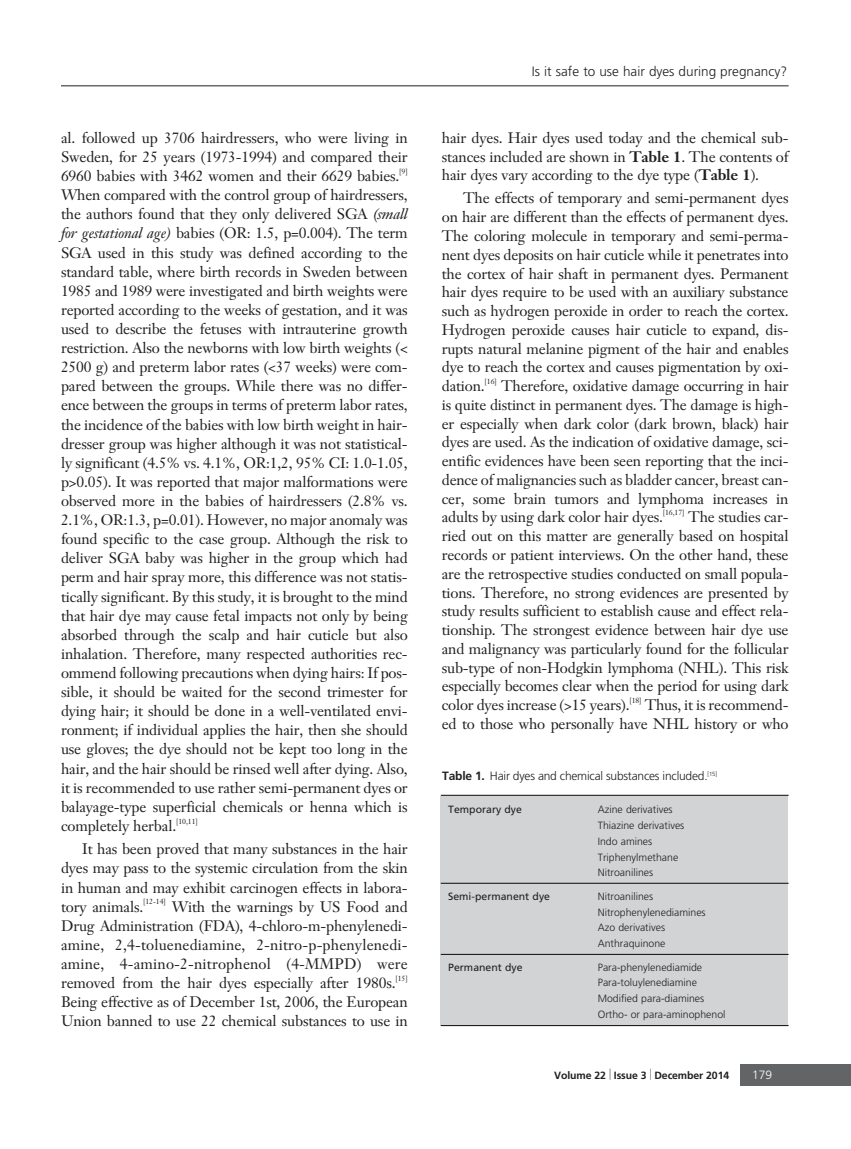
<style>
.page{position:relative;width:851px;height:1149px;background:#fff}
.page>*{position:absolute;margin:0;border:0;box-sizing:border-box;transform-origin:0 0}
.t1{font:15px/19px "Janson Text";letter-spacing:-.01em;color:#231f20;text-align:justify}
.t2{font:300 13.5px "Frutiger";color:#231f20}
.t3{font:300 12px "Frutiger";letter-spacing:-.015em;color:#231f20}
.t4{font:300 12px "Frutiger";color:#fff}
.t5{font:300 10.5px/15.8px "Frutiger";color:#231f20}
.t6{font:10.5px "Frutiger";color:#231f20}
.t7{font:700 10.5px "Frutiger";letter-spacing:-.01em;color:#231f20}
.t8{font:7.5px "Janson Text";letter-spacing:-.01em;color:#231f20}
.s1{font-style:italic}
.s2{font-weight:700}
</style>
<div class="page">
<div style="left:740px;top:1064px;width:110px;height:21px;background:#636466"></div>
<hr style="left:61px;top:85px;width:727px;height:1px;background:#231f20">
<div style="left:441px;top:795px;width:347px;height:230px;background:#d1d3d4"></div>
<hr style="left:441px;top:882px;width:347px;height:1px;background:#231f20">
<hr style="left:441px;top:953px;width:347px;height:1px;background:#231f20">
<hr style="left:441px;top:1024px;width:347px;height:1px;background:#231f20">
<hr style="left:441px;top:794px;width:347px;height:1px;background:#231f20">
<p class="t1" style="left:61px;top:130px;width:348px">al. followed up 3706 hairdressers, who were living in Sweden, for 25 years (1973-1994) and compared their 6960 babies with 3462 women and their 6629 babies.</p>
<p class="t8" style="left:399px;top:168px;width:10px">[9]</p>
<p class="t1" style="left:61px;top:187px;width:348px">When compared with the control group of hairdressers, the authors found that they only delivered SGA <span class="s1">(small for gestational age)</span> babies (OR: 1.5, p=0.004). The term SGA used in this study was defined according to the standard table, where birth records in Sweden between 1985 and 1989 were investigated and birth weights were reported according to the weeks of gestation, and it was used to describe the fetuses with intrauterine growth restriction. Also the newborns with low birth weights (&lt; 2500 g) and preterm labor rates (&lt;37 weeks) were com&shy;pared between the groups. While there was no differ&shy;ence between the groups in terms of preterm labor rates, the incidence of the babies with low birth weight in hair&shy;dresser group was higher although it was not statistical&shy;ly significant (4.5% vs. 4.1%, OR:1,2, 95% CI: 1.0-1.05, p&gt;0.05). It was reported that major malformations were observed more in the babies of hairdressers (2.8% vs.<br>2.1%, OR:1.3, p=0.01). However, no major anomaly was found specific to the case group. Although the risk to deliver SGA baby was higher in the group which had perm and hair spray more, this difference was not statis&shy;tically significant. By this study, it is brought to the mind that hair dye may cause fetal impacts not only by being absorbed through the scalp and hair cuticle but also inhalation. Therefore, many respected authorities rec&shy;ommend following precautions when dying hairs: If pos&shy;sible, it should be waited for the second trimester for dying hair; it should be done in a well-ventilated envi&shy;ronment; if individual applies the hair, then she should use gloves; the dye should not be kept too long in the hair, and the hair should be rinsed well after dying. Also, it is recommended to use rather semi-permanent dyes or balayage-type superficial chemicals or henna which is completely herbal.</p>
<p class="t8" style="left:176px;top:817px;width:23px">[10,11]</p>
<p class="t1" style="left:61px;top:840px;width:348px;text-indent:21px">It has been proved that many substances in the hair dyes may pass to the systemic circulation from the skin in human and may exhibit carcinogen effects in labora&shy;tory animals.</p>
<p class="t8" style="left:143px;top:898px;width:24px">[12-14]</p>
<p class="t1" style="left:61px;top:898px;width:348px;text-indent:111px">With the warnings by US Food and Drug Administration (FDA), 4-chloro-m-phenylenedi&shy;amine, 2,4-toluenediamine, 2-nitro-p-phenylenedi&shy;amine, 4-amino-2-nitrophenol (4-MMPD) were removed from the hair dyes especially after 1980s.</p>
<p class="t8" style="left:395px;top:974px;width:14px">[15]</p>
<p class="t1" style="left:61px;top:993px;width:348px">Being effective as of December 1st, 2006, the European<br>Union banned to use 22 chemical substances to use in</p>
<p class="t2" style="left:532px;top:66px;width:256px">Is it safe to use hair dyes during pregnancy?</p>
<p class="t1" style="left:442px;top:130px;width:348px">hair dyes. Hair dyes used today and the chemical sub&shy;stances included are shown in <span class="s2">Table 1</span>. The contents of hair dyes vary according to the dye type (<span class="s2">Table 1</span>).</p>
<p class="t1" style="left:442px;top:190px;width:348px;text-indent:21px">The effects of temporary and semi-permanent dyes on hair are different than the effects of permanent dyes.<br>The coloring molecule in temporary and semi-perma&shy;nent dyes deposits on hair cuticle while it penetrates into the cortex of hair shaft in permanent dyes. Permanent hair dyes require to be used with an auxiliary substance such as hydrogen peroxide in order to reach the cortex.<br>Hydrogen peroxide causes hair cuticle to expand, dis&shy;rupts natural melanine pigment of the hair and enables dye to reach the cortex and causes pigmentation by oxi&shy;dation.</p>
<p class="t8" style="left:484px;top:378px;width:14px">[16]</p>
<p class="t1" style="left:442px;top:378px;width:348px;text-indent:59px">Therefore, oxidative damage occurring in hair is quite distinct in permanent dyes. The damage is high&shy;er especially when dark color (dark brown, black) hair dyes are used. As the indication of oxidative damage, sci&shy;entific evidences have been seen reporting that the inci&shy;dence of malignancies such as bladder cancer, breast can&shy;cer, some brain tumors and lymphoma increases in adults by using dark color hair dyes.</p>
<p class="t8" style="left:662px;top:509px;width:23px">[16,17]</p>
<p class="t1" style="left:442px;top:509px;width:348px;text-indent:246px">The studies car&shy;ried out on this matter are generally based on hospital records or patient interviews. On the other hand, these are the retrospective studies conducted on small popula&shy;tions. Therefore, no strong evidences are presented by study results sufficient to establish cause and effect rela&shy;tionship. The strongest evidence between hair dye use and malignancy was particularly found for the follicular sub-type of non-Hodgkin lymphoma (NHL). This risk especially becomes clear when the period for using dark color dyes increase (&gt;15 years).</p>
<p class="t8" style="left:629px;top:697px;width:14px">[18]</p>
<p class="t1" style="left:442px;top:697px;width:348px;text-align:right">Thus, it is recommend-<br>ed to those who personally have NHL history or who</p>
<p class="t3" style="left:442px;top:771px;width:276px"><span class="s2">Table 1.</span> Hair dyes and chemical substances included.<sup>[15]</sup></p>
<p class="t6" style="left:448px;top:805px;width:75px">Temporary dye</p>
<p class="t5" style="left:597px;top:802px;width:88px">Azine derivatives<br>Thiazine derivatives<br>Indo amines<br>Triphenylmethane<br>Nitroanilines</p>
<p class="t6" style="left:448px;top:891px;width:103px">Semi-permanent dye</p>
<p class="t5" style="left:597px;top:888px;width:109px">Nitroanilines<br>Nitrophenylenediamines<br>Azo derivatives<br>Anthraquinone</p>
<p class="t6" style="left:448px;top:962px;width:76px">Permanent dye</p>
<p class="t5" style="left:597px;top:959px;width:129px">Para-phenylenediamide<br>Para-toluylenediamine<br>Modified para-diamines<br>Ortho- or para-aminophenol</p>
<p class="t7" style="left:554px;top:1070px;width:176px">Volume 22 Issue 3 December 2014</p>
<p class="t4" style="left:752px;top:1069px;width:22px">179</p>
</div>
